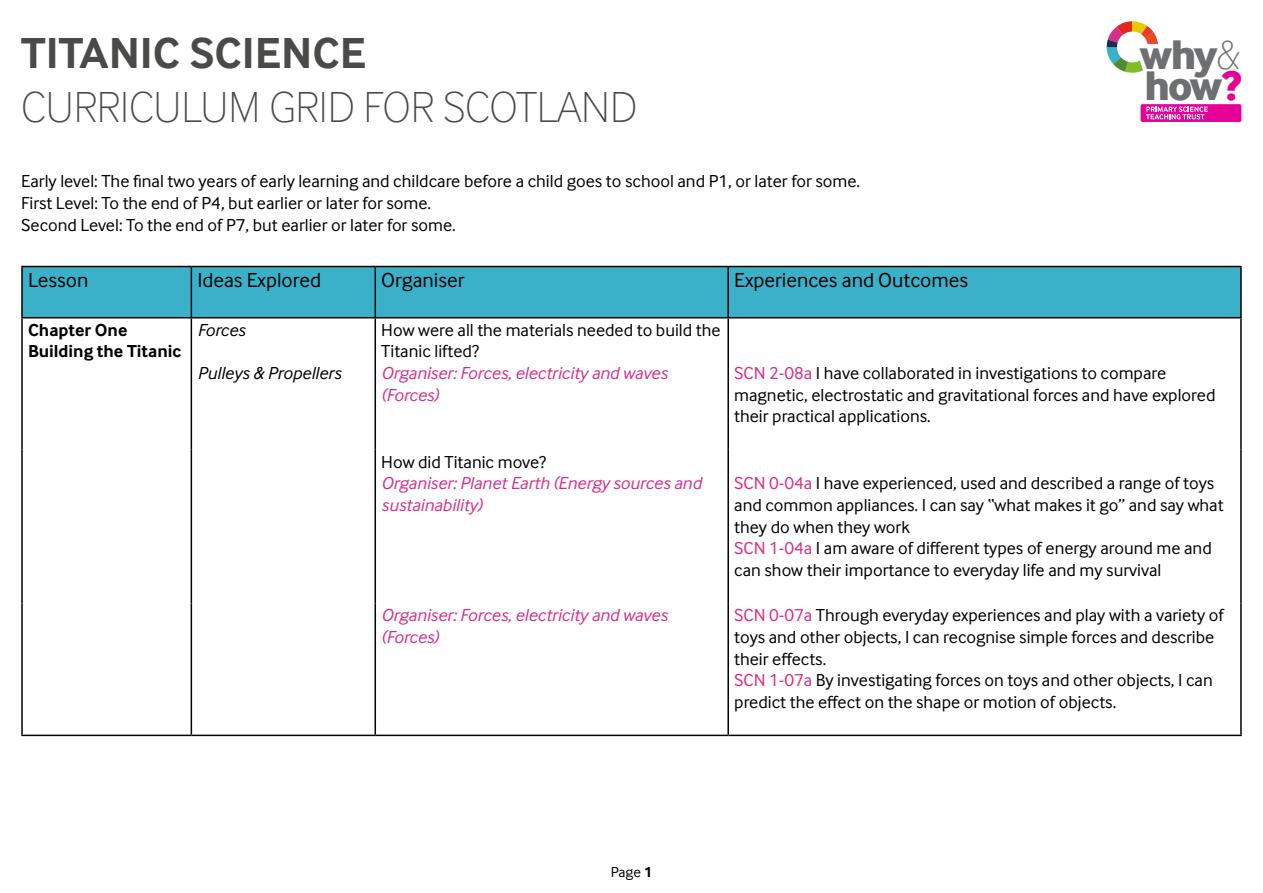
<style>
.page{position:relative;width:1263px;height:893px;background:#fff}
.page>*{position:absolute;margin:0;border:0;box-sizing:border-box;transform-origin:0 0}
.t1{font:100 45px "Inter Face";color:#4a4a49}
.t2{font:700 45px "Inter Face";color:#4a4a49}
.t3{font:800 42.6px/31.8px "Inter Face";letter-spacing:-.05em;color:#6e6f70}
.t4{font:21px "Inter Face";color:#000}
.t5{font:18px/21.6px "Inter Face";color:#000}
.t6{font:italic 18px/21.6px "Inter Face";color:#d72d88}
.t7{font:700 18px/21.6px "Inter Face";color:#000}
.t8{font:italic 18px "Inter Face";color:#000}
.t9{font:15px "Inter Face";color:#000}
.s1{font-weight:100}
.s2{color:#e70095}
.s3{color:#d72d88}
.s4{font-weight:700}
</style>
<div class="page">
<div style="left:1140px;top:104px;width:101px;height:18px;background:#e70095;border-radius:2px"></div>
<svg style="left:1146px;top:107px;width:62px;height:12px"></svg>
<svg style="left:1107px;top:21px;width:51px;height:52px"></svg>
<div style="left:23px;top:267px;width:1217px;height:50px;background:#3bb0c9"></div>
<hr style="left:21px;top:266px;width:170px;height:1px;background:#000">
<hr style="left:21px;top:267px;width:2px;height:50px;background:#000">
<hr style="left:191px;top:266px;width:184px;height:1px;background:#000">
<hr style="left:191px;top:267px;width:1px;height:50px;background:#000">
<hr style="left:375px;top:266px;width:353px;height:1px;background:#000">
<hr style="left:374px;top:267px;width:2px;height:50px;background:#000">
<hr style="left:728px;top:266px;width:514px;height:1px;background:#000">
<hr style="left:727px;top:267px;width:2px;height:50px;background:#000">
<hr style="left:1240px;top:267px;width:2px;height:50px;background:#000">
<hr style="left:21px;top:317px;width:170px;height:1px;background:#000">
<hr style="left:21px;top:318px;width:2px;height:132px;background:#000">
<hr style="left:191px;top:317px;width:184px;height:1px;background:#000">
<hr style="left:191px;top:318px;width:1px;height:132px;background:#000">
<hr style="left:375px;top:317px;width:353px;height:1px;background:#000">
<hr style="left:374px;top:318px;width:2px;height:132px;background:#000">
<hr style="left:728px;top:317px;width:514px;height:1px;background:#000">
<hr style="left:727px;top:318px;width:2px;height:132px;background:#000">
<hr style="left:1240px;top:318px;width:2px;height:132px;background:#000">
<hr style="left:21px;top:450px;width:2px;height:153px;background:#000">
<hr style="left:191px;top:450px;width:1px;height:153px;background:#000">
<hr style="left:374px;top:450px;width:2px;height:153px;background:#000">
<hr style="left:727px;top:450px;width:2px;height:153px;background:#000">
<hr style="left:1240px;top:450px;width:2px;height:153px;background:#000">
<hr style="left:21px;top:603px;width:2px;height:132px;background:#000">
<hr style="left:191px;top:603px;width:1px;height:132px;background:#000">
<hr style="left:374px;top:603px;width:2px;height:132px;background:#000">
<hr style="left:727px;top:603px;width:2px;height:132px;background:#000">
<hr style="left:1240px;top:603px;width:2px;height:132px;background:#000">
<hr style="left:21px;top:735px;width:170px;height:1px;background:#000">
<hr style="left:191px;top:735px;width:184px;height:1px;background:#000">
<hr style="left:375px;top:735px;width:353px;height:1px;background:#000">
<hr style="left:728px;top:735px;width:514px;height:1px;background:#000">
<h1 class="t2" style="left:21px;top:27px;width:346px">TITANIC SCIENCE</h1>
<h1 class="t1" style="left:21px;top:82px;width:617px">CURRICULUM GRID FOR SCOTLAND</h1>
<h2 class="t3" style="left:1140px;top:37px;width:103px">why<span class="s1">&amp; </span>how<span class="s2">?</span></h2>
<p class="t5" style="left:21px;top:170px;width:840px">Early level: The final two years of early learning and childcare before a child goes to school and P1, or later for some.<br>First Level: To the end of P4, but earlier or later for some.<br>Second Level: To the end of P7, but earlier or later for some.</p>
<p class="t4" style="left:28px;top:268px;width:62px">Lesson</p>
<p class="t4" style="left:197px;top:268px;width:125px">Ideas Explored</p>
<p class="t4" style="left:381px;top:268px;width:85px">Organiser</p>
<p class="t4" style="left:734px;top:268px;width:235px">Experiences and Outcomes</p>
<p class="t7" style="left:28px;top:319px;width:155px">Chapter One<br>Building the Titanic</p>
<p class="t8" style="left:197px;top:320px;width:49px">Forces</p>
<p class="t8" style="left:197px;top:363px;width:145px">Pulleys &amp; Propellers</p>
<p class="t5" style="left:381px;top:319px;width:341px">How were all the materials needed to build the<br>Titanic lifted?</p>
<p class="t6" style="left:381px;top:362px;width:288px">Organiser: Forces, electricity and waves (Forces)</p>
<p class="t5" style="left:734px;top:362px;width:483px"><span class="s3">SCN 2-08a</span> I have collaborated in investigations to compare magnetic, electrostatic and gravitational forces and have explored their practical applications.</p>
<p class="t5" style="left:381px;top:451px;width:167px">How did Titanic move?</p>
<p class="t6" style="left:381px;top:473px;width:322px">Organiser: Planet Earth (Energy sources and sustainability)</p>
<p class="t5" style="left:734px;top:472px;width:491px"><span class="s3">SCN 0-04a</span> I have experienced, used and described a range of toys and common appliances. I can say “what makes it go” and say what they do when they work<br><span class="s3">SCN 1-04a</span> I am aware of different types of energy around me and can show their importance to everyday life and my survival</p>
<p class="t6" style="left:381px;top:605px;width:288px">Organiser: Forces, electricity and waves (Forces)</p>
<p class="t5" style="left:734px;top:604px;width:491px"><span class="s3">SCN 0-07a</span> Through everyday experiences and play with a variety of toys and other objects, I can recognise simple forces and describe their effects.<br><span class="s3">SCN 1-07a</span> By investigating forces on toys and other objects, I can predict the effect on the shape or motion of objects.</p>
<p class="t9" style="left:611px;top:863px;width:43px">Page <span class="s4">1</span></p>
</div>
